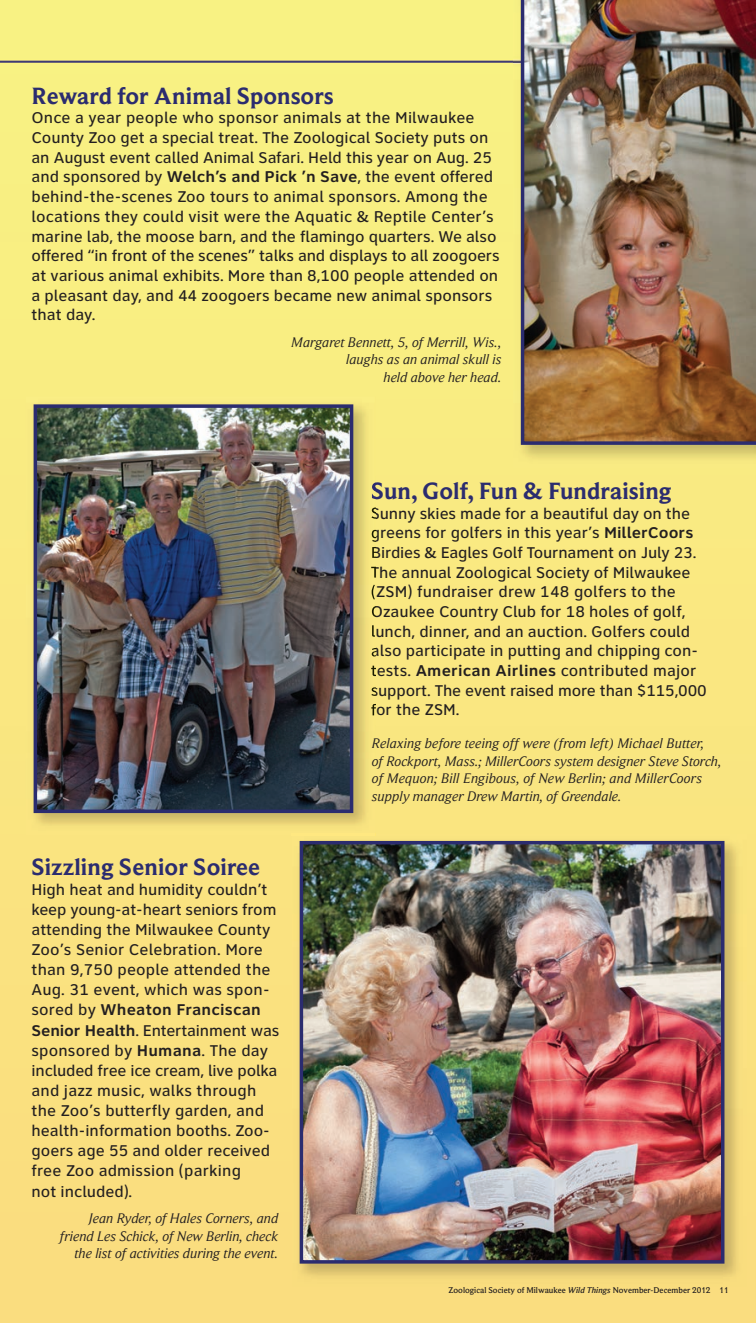
<style>
.page{position:relative;width:756px;height:1323px;background:#fff}
.page>*{position:absolute;margin:0;border:0;box-sizing:border-box;transform-origin:0 0}
.t1{font:700 24.5px "Beaufort Pro";color:#2b2c6f}
.t2{font:500 16.1px/19.6px "Clearview ADA";color:#231f20}
.t3{font:italic 14.35px/17.5px "Beaufort Pro";color:#231f20;text-align:right}
.t4{font:500 8.75px "Beaufort Pro";color:#231f20}
.s1{font-weight:700}
.s2{font-family:"Beaufort Pro"}
.s3{font-style:italic}
</style>
<div class="page">
<img style="left:0;top:0;width:756px;height:1323px">
<img style="left:513px;top:0;width:243px;height:468px">
<img style="left:521px;top:0;width:235px;height:445px">
<img style="left:26px;top:397px;width:350px;height:439px">
<img style="left:372px;top:482px;width:4px;height:19px">
<svg style="left:372px;top:507px;width:4px;height:12px"></svg>
<svg style="left:372px;top:529px;width:4px;height:29px"></svg>
<svg style="left:371px;top:566px;width:5px;height:13px"></svg>
<img style="left:372px;top:585px;width:3px;height:14px">
<svg style="left:372px;top:606px;width:4px;height:12px"></svg>
<svg style="left:372px;top:625px;width:4px;height:13px"></svg>
<svg style="left:372px;top:647px;width:4px;height:11px"></svg>
<svg style="left:371px;top:666px;width:5px;height:10px"></svg>
<svg style="left:371px;top:686px;width:5px;height:11px"></svg>
<svg style="left:371px;top:704px;width:5px;height:12px"></svg>
<img style="left:39px;top:409px;width:309px;height:399px">
<div style="left:34px;top:404px;width:319px;height:409px;border:4px solid #2b2c6f"></div>
<img style="left:292px;top:833px;width:455px;height:453px">
<img style="left:292px;top:833px;width:84px;height:3px">
<img style="left:305px;top:846px;width:415px;height:413px">
<div style="left:300px;top:841px;width:425px;height:423px;border:4px solid #2b2c6f"></div>
<h1 class="t1" style="left:32px;top:87px;width:304px">Reward for Animal Sponsors</h1>
<p class="t2" style="left:32px;top:110px;width:470px">Once a year people who sponsor animals at the Milwaukee County Zoo get a special treat. The Zoological Society puts on an August event called Animal Safari. Held this year on Aug. 25 and sponsored by <span class="s1">Welch’s and Pick ’n Save</span>, the event offered behind-the-scenes Zoo tours to animal sponsors. Among the locations they could visit were the Aquatic <span class="s2">&amp;</span> Reptile Center’s marine lab, the moose barn, and the flamingo quarters. We also offered “in front of the scenes” talks and displays to all zoogoers at various animal exhibits. More than 8,100 people attended on a pleasant day, and 44 zoogoers became new animal sponsors that day.</p>
<p class="t3" style="left:291px;top:334px;width:212px">Margaret Bennett, 5, of Merrill, Wis., laughs as an animal skull is<br>held above her head.</p>
<h1 class="t1" style="left:371px;top:483px;width:302px">Sun, Golf, Fun &amp; Fundraising</h1>
<p class="t2" style="left:371px;top:505px;width:338px">Sunny skies made for a beautiful day on the greens for golfers in this year’s <span class="s1">MillerCoors </span>Birdies <span class="s2">&amp;</span> Eagles Golf Tournament on July 23.<br>The annual Zoological Society of Milwaukee (ZSM) fundraiser drew 148 golfers to the Ozaukee Country Club for 18 holes of golf, lunch, dinner, and an auction. Golfers could also participate in putting and chipping con&shy;tests. <span class="s1">American Airlines</span> contributed major support. The event raised more than $115,000 for the ZSM.</p>
<h1 class="t1" style="left:32px;top:858px;width:230px">Sizzling Senior Soiree</h1>
<p class="t2" style="left:31px;top:881px;width:249px;line-height:20.1px">High heat and humidity couldn’t keep young-at-heart seniors from attending the Milwaukee County<br>Zoo’s Senior Celebration. More than 9,750 people attended the<br>Aug. 31 event, which was spon&shy;sored by <span class="s1">Wheaton Franciscan<br>Senior Health</span>. Entertainment was sponsored by <span class="s1">Humana</span>. The day included free ice cream, live polka and jazz music, walks through the Zoo’s butterfly garden, and health-information booths. Zoo&shy;goers age 55 and older received free Zoo admission (parking<br>not included).</p>
<p class="t3" style="left:60px;top:1211px;width:220px">Jean Ryder, of Hales Corners, and friend Les Schick, of New Berlin, check the list of activities during the event.</p>
<p class="t3" style="left:372px;top:736px;width:351px;text-align:left">Relaxing before teeing off were (from left) Michael Butter,<br>of Rockport, Mass.; MillerCoors system designer Steve Storch, of Mequon; Bill Engibous, of New Berlin; and MillerCoors supply manager Drew Martin, of Greendale.</p>
<p class="t4" style="left:448px;top:1287px;width:282px">Zoological Society of Milwaukee <span class="s3">Wild Things</span> November-December 2012 11</p>
</div>
